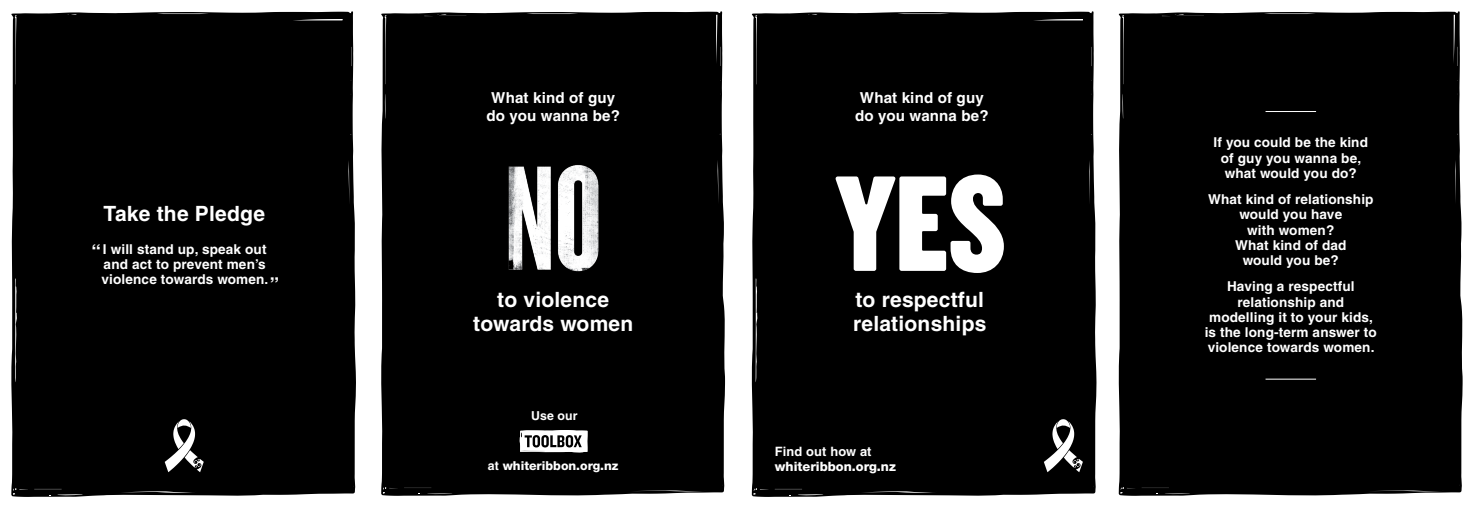
<style>
.page{position:relative;width:1475px;height:511px;background:#fff}
.page>*{position:absolute;margin:0;border:0;box-sizing:border-box;transform-origin:0 0}
.t1{font:700 21px/23.5px "Helvetica";letter-spacing:.01em;color:#fff}
.t2{font:700 19px "Helvetica";color:#fff}
.t3{font:700 15.1px/17.6px "Helvetica";letter-spacing:.01em;color:#fff;text-align:center}
.t4{font:700 13.6px/15.2px "Helvetica";letter-spacing:.01em;color:#fff;text-align:center}
.t5{font:800 12.9px/14.9px "Helvetica Neue";color:#fff}
.t6{font:800 12.3px "Helvetica Neue";color:#fff}
.t7{font:700 12.3px "Helvetica";letter-spacing:.01em;color:#fff}
.s1{font-family:"Helvetica";font-weight:700}
</style>
<div class="page">
<div style="left:751px;top:11px;width:345px;height:485px;background:#000"></div>
<svg style="left:1032px;top:19px;width:50px;height:1px"></svg>
<svg style="left:860px;top:490px;width:77px;height:3px"></svg>
<svg style="left:1088px;top:160px;width:1px;height:45px"></svg>
<svg style="left:1091px;top:47px;width:1px;height:19px"></svg>
<svg style="left:753px;top:487px;width:15px;height:7px"></svg>
<svg style="left:755px;top:15px;width:2px;height:69px"></svg>
<svg style="left:889px;top:14px;width:60px;height:1px"></svg>
<svg style="left:774px;top:488px;width:49px;height:7px"></svg>
<svg style="left:755px;top:277px;width:2px;height:105px"></svg>
<div style="left:11px;top:11px;width:345px;height:485px;background:#000"></div>
<svg style="left:292px;top:19px;width:50px;height:1px"></svg>
<svg style="left:120px;top:490px;width:77px;height:3px"></svg>
<svg style="left:348px;top:160px;width:1px;height:45px"></svg>
<svg style="left:351px;top:47px;width:1px;height:19px"></svg>
<svg style="left:13px;top:487px;width:15px;height:7px"></svg>
<svg style="left:15px;top:15px;width:2px;height:69px"></svg>
<svg style="left:149px;top:14px;width:60px;height:1px"></svg>
<svg style="left:34px;top:488px;width:49px;height:7px"></svg>
<svg style="left:15px;top:277px;width:2px;height:105px"></svg>
<div style="left:381px;top:11px;width:344px;height:485px;background:#000"></div>
<svg style="left:630px;top:489px;width:77px;height:3px"></svg>
<svg style="left:384px;top:93px;width:1px;height:26px"></svg>
<svg style="left:717px;top:159px;width:1px;height:45px"></svg>
<svg style="left:716px;top:15px;width:5px;height:51px"></svg>
<svg style="left:383px;top:486px;width:3px;height:7px"></svg>
<svg style="left:424px;top:14px;width:42px;height:3px"></svg>
<svg style="left:384px;top:15px;width:2px;height:69px"></svg>
<svg style="left:519px;top:14px;width:59px;height:1px"></svg>
<div style="left:1118px;top:11px;width:344px;height:485px;background:#000"></div>
<svg style="left:1367px;top:489px;width:77px;height:3px"></svg>
<svg style="left:1121px;top:93px;width:1px;height:26px"></svg>
<svg style="left:1454px;top:159px;width:1px;height:45px"></svg>
<svg style="left:1453px;top:15px;width:5px;height:51px"></svg>
<svg style="left:1120px;top:486px;width:3px;height:7px"></svg>
<svg style="left:1161px;top:14px;width:42px;height:3px"></svg>
<svg style="left:1121px;top:15px;width:2px;height:69px"></svg>
<svg style="left:1256px;top:14px;width:59px;height:1px"></svg>
<svg style="left:1043px;top:419px;width:39px;height:53px"></svg>
<svg style="left:835px;top:174px;width:168px;height:99px"></svg>
<img style="left:507px;top:164px;width:92px;height:109px">
<svg style="left:519px;top:429px;width:68px;height:23px"></svg>
<svg style="left:165px;top:419px;width:39px;height:53px"></svg>
<hr style="left:1265px;top:111px;width:50px;height:1px;background:#fff">
<hr style="left:1265px;top:378px;width:50px;height:1px;background:#fff">
<p class="t1" style="left:104px;top:201px;width:163px">Take the Pledge</p>
<p class="t4" style="left:102px;top:241px;width:168px;text-align:left">I will stand up, speak out and act to prevent men’s violence towards women.</p>
<p class="t2" style="left:91px;top:239px;width:11px">“</p>
<p class="t2" style="left:270px;top:272px;width:11px">”</p>
<p class="t3" style="left:486px;top:89px;width:135px">What kind of guy do you wanna be?</p>
<p class="t1" style="left:473px;top:287px;width:162px;text-align:center">to violence towards women</p>
<p class="t7" style="left:531px;top:407px;width:48px">Use our</p>
<p class="t6" style="left:488px;top:458px;width:132px"><span class="s1">at</span> whiteribbon.org.nz</p>
<p class="t3" style="left:855px;top:89px;width:135px">What kind of guy do you wanna be?</p>
<p class="t1" style="left:853px;top:287px;width:135px">to respectful relationships</p>
<p class="t5" style="left:774px;top:444px;width:123px"><span class="s1">Find out how at </span>whiteribbon.org.nz</p>
<p class="t4" style="left:1213px;top:135px;width:156px">If you could be the kind of guy you wanna be, what would you do?</p>
<p class="t4" style="left:1207px;top:191px;width:167px">What kind of relationship would you have<br>with women?<br>What kind of dad<br>would you be?</p>
<p class="t4" style="left:1204px;top:278px;width:174px">Having a respectful relationship and modelling it to your kids, is the long-term answer to violence towards women.</p>
</div>
